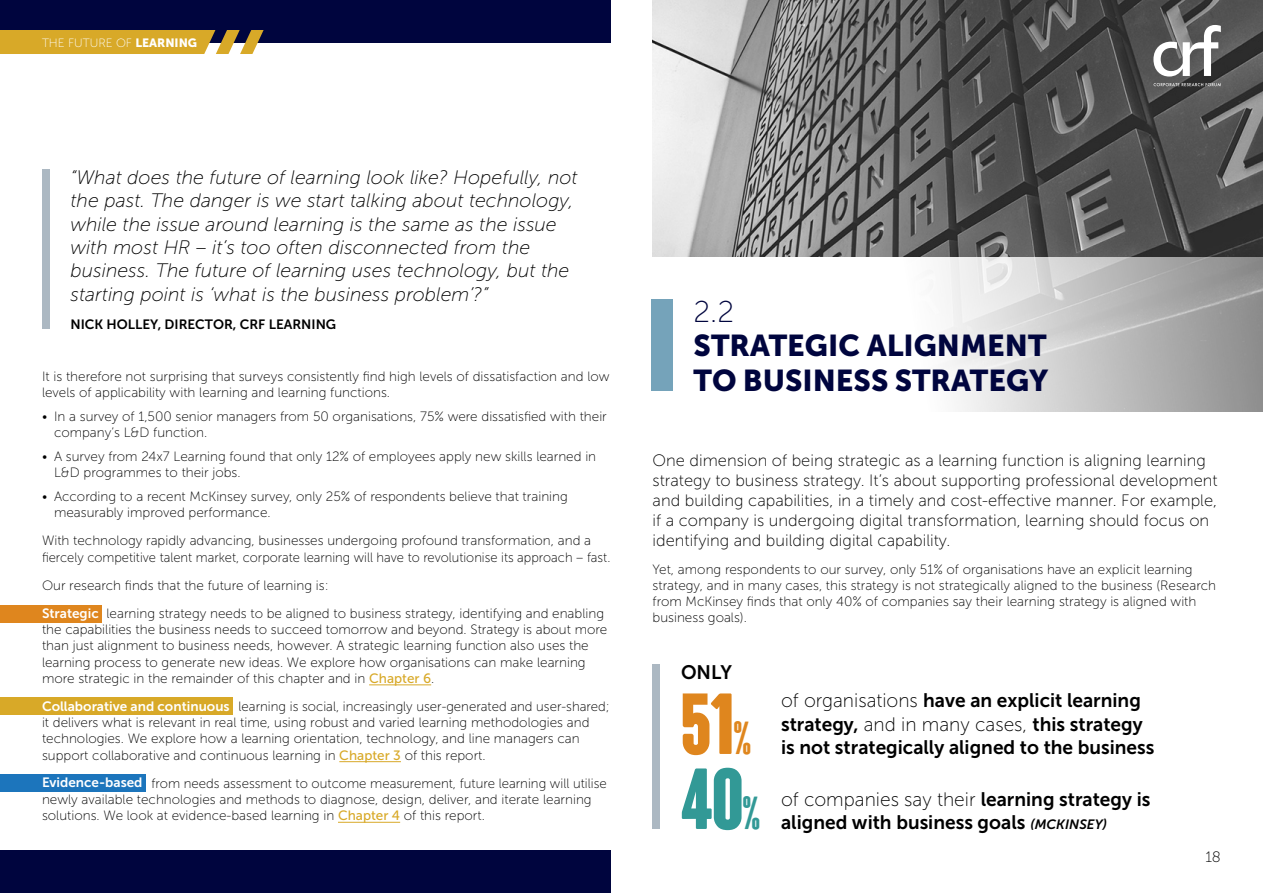
<style>
.page{position:relative;width:1263px;height:893px;background:#fff}
.page>*{position:absolute;margin:0;border:0;box-sizing:border-box;transform-origin:0 0}
.t1{font:700 condensed 84px/75px "Coluna Rounded";color:#df861e}
.t2{font:30px/34.5px "Museo Sans 900";color:#00053e}
.t3{font:30px "Museo Sans 100";color:#00053e}
.t4{font:italic 19.5px/23.4px "Museo Sans 100";color:#000}
.t5{font:19.5px/23.4px "Museo Sans 700";color:#000}
.t6{font:19.5px "Museo Sans 100";color:#000}
.t7{font:16.5px/19.8px "Museo Sans 100";color:#000}
.t8{font:15px "Museo Sans 100";color:#000}
.t9{font:13.5px/16.2px "Museo Sans 100";color:#000}
.t10{font:13.5px "Museo Sans 700";color:#fff}
.t11{font:13.5px "Museo Sans 700";color:#000}
.t12{font:12px "Museo Sans 100";color:#fff}
.s1{font-family:"Museo Sans 900"}
.s2{font-family:"Museo Sans 500";color:#d8a928}
.s3{font-size:45px}
.s4{color:#329996}
.s5{font-size:45px;color:#329996}
.s6{font-family:"Museo Sans 100"}
.s7{font-family:"Museo Sans 700"}
.s8{font-style:italic;font-size:13.5px}
</style>
<div class="page">
<div style="left:0;top:0;width:610px;height:42px;background:#00053e"></div>
<div style="left:0;top:851px;width:610px;height:42px;background:#00053e"></div>
<svg style="left:0;top:30px;width:264px;height:24px;background:#cea435"></svg>
<img style="left:652px;top:0;width:611px;height:257px">
<hr style="left:369px;top:684px;width:62px;height:1px;background:#d8a928">
<hr style="left:339px;top:761px;width:62px;height:1px;background:#d8a928">
<hr style="left:338px;top:822px;width:62px;height:1px;background:#d8a928">
<svg style="left:651px;top:257px;width:612px;height:155px"></svg>
<div style="left:652px;top:299px;width:21px;height:92px;background:#75a3ba"></div>
<div style="left:42px;top:169px;width:8px;height:160px;background:#acb8c2"></div>
<div style="left:652px;top:664px;width:8px;height:165px;background:#acb8c2"></div>
<div style="left:0;top:605px;width:102px;height:18px;background:#df861e"></div>
<div style="left:0;top:698px;width:233px;height:17px;background:#d8a928"></div>
<div style="left:0;top:774px;width:146px;height:18px;background:#1c75bc"></div>
<svg style="left:1153px;top:25px;width:68px;height:52px"></svg>
<svg style="left:1153px;top:83px;width:68px;height:3px"></svg>
<p class="t12" style="left:42px;top:36px;width:157px">THE FUTURE OF <span class="s1">LEARNING</span></p>
<p class="t4" style="left:70px;top:166px;width:509px">“What does the future of learning look like? Hopefully, not the past. The danger is we start talking about technology, while the issue around learning is the same as the issue with most HR – it’s too often disconnected from the business. The future of learning uses technology, but the starting point is ‘what is the business problem’?”</p>
<p class="t11" style="left:70px;top:317px;width:267px">NICK HOLLEY, DIRECTOR, CRF LEARNING</p>
<p class="t9" style="left:42px;top:369px;width:569px">It is therefore not surprising that surveys consistently find high levels of dissatisfaction and low levels of applicability with learning and learning functions.</p>
<p class="t9" style="left:54px;top:409px;width:554px;text-indent:-12px">• In a survey of 1,500 senior managers from 50 organisations, 75% were dissatisfied with their company’s L&amp;D function.</p>
<p class="t9" style="left:54px;top:448px;width:544px;text-indent:-12px">• A survey from 24x7 Learning found that only 12% of employees apply new skills learned in<br>L&amp;D programmes to their jobs.</p>
<p class="t9" style="left:54px;top:488px;width:515px;text-indent:-12px">• According to a recent McKinsey survey, only 25% of respondents believe that training measurably improved performance.</p>
<p class="t9" style="left:42px;top:533px;width:570px">With technology rapidly advancing, businesses undergoing profound transformation, and a fiercely competitive talent market, corporate learning will have to revolutionise its approach – fast.</p>
<p class="t9" style="left:107px;top:571px;width:499px;line-height:28.2px;text-indent:-65px">Our research finds that the future of learning is:<br>learning strategy needs to be aligned to business strategy, identifying and enabling</p>
<p class="t9" style="left:42px;top:621px;width:567px">the capabilities the business needs to succeed tomorrow and beyond. Strategy is about more than just alignment to business needs, however. A strategic learning function also uses the learning process to generate new ideas. We explore how organisations can make learning more strategic in the remainder of this chapter and in <span class="s2">Chapter 6</span>.</p>
<p class="t9" style="left:42px;top:698px;width:569px;text-indent:197px">learning is social, increasingly user-generated and user-shared; it delivers what is relevant in real time, using robust and varied learning methodologies and technologies. We explore how a learning orientation, technology, and line managers can support collaborative and continuous learning in <span class="s2">Chapter 3</span> of this report.</p>
<p class="t9" style="left:42px;top:775px;width:566px;text-indent:110px">from needs assessment to outcome measurement, future learning will utilise newly available technologies and methods to diagnose, design, deliver, and iterate learning solutions. We look at evidence-based learning in <span class="s2">Chapter 4</span> of this report.</p>
<p class="t10" style="left:42px;top:606px;width:58px">Strategic</p>
<p class="t10" style="left:42px;top:699px;width:189px">Collaborative and continuous</p>
<p class="t10" style="left:42px;top:775px;width:102px">Evidence-based</p>
<h2 class="t3" style="left:694px;top:296px;width:42px">2.2</h2>
<h2 class="t2" style="left:694px;top:329px;width:356px">STRATEGIC ALIGNMENT<br>TO BUSINESS STRATEGY</h2>
<p class="t7" style="left:652px;top:451px;width:567px">One dimension of being strategic as a learning function is aligning learning strategy to business strategy. It’s about supporting professional development and building capabilities, in a timely and cost-effective manner. For example, if a company is undergoing digital transformation, learning should focus on identifying and building digital capability.</p>
<p class="t9" style="left:652px;top:561px;width:565px">Yet, among respondents to our survey, only 51% of organisations have an explicit learning strategy, and in many cases, this strategy is not strategically aligned to the business (Research from McKinsey finds that only 40% of companies say their learning strategy is aligned with business goals).</p>
<h3 class="t5" style="left:681px;top:660px;width:53px">ONLY</h3>
<h1 class="t1" style="left:681px;top:694px;width:81px">51<span class="s3">%<br></span><span class="s4">4o</span><span class="s5">%</span></h1>
<h3 class="t5" style="left:781px;top:689px;width:375px"><span class="s6">of organisations</span> have an explicit learning strategy, <span class="s6">and in many cases,</span> this strategy is not strategically aligned to the business</h3>
<h3 class="t6" style="left:781px;top:788px;width:371px">of companies say their <span class="s7">learning strategy is</span></h3>
<h3 class="t5" style="left:781px;top:810px;width:328px">aligned with business goals <span class="s8">(MCKINSEY)</span></h3>
<p class="t8" style="left:1205px;top:849px;width:17px">18</p>
</div>
